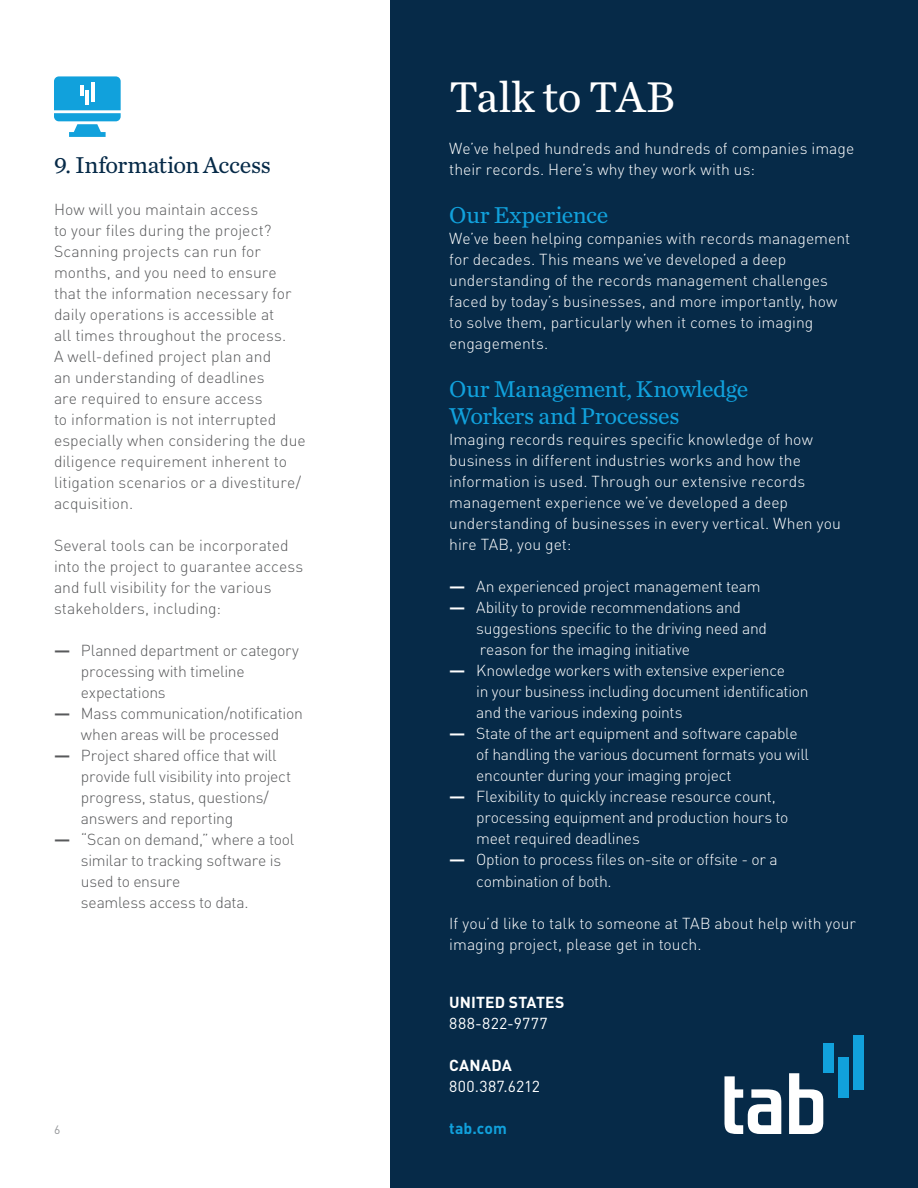
<style>
.page{position:relative;width:918px;height:1188px;background:#fff}
.page>*{position:absolute;margin:0;border:0;box-sizing:border-box;transform-origin:0 0}
.t1{font:45px "Chronicle Text G2";letter-spacing:-.01em;color:#fff}
.t2{font:24px/27px "Chronicle Text G2";letter-spacing:-.015em;color:#11a1dc}
.t3{font:24px "Chronicle Text G2";letter-spacing:-.015em;color:#062a48}
.t4{font:300 15.75px/21px "DIN Pro";color:#fff}
.t5{font:300 15.75px/21px "DIN Pro";color:#58595b}
.t6{font:300 15.75px/21.6px "DIN Pro";letter-spacing:-.02em;color:#fff}
.t7{font:15.75px "DIN Pro";letter-spacing:.02em;color:#fff}
.t8{font:700 15.75px "DIN Pro";letter-spacing:.01em;color:#fff}
.t9{font:700 15.75px "DIN Pro";letter-spacing:.005em;color:#11a1dc}
.t10{font:12px "DIN Pro";color:#939598}
.s1{font-weight:700}
</style>
<div class="page">
<div style="left:391px;top:0;width:527px;height:1188px;background:#062a48"></div>
<svg style="left:724px;top:1076px;width:57px;height:58px"></svg>
<svg style="left:789px;top:1073px;width:34px;height:61px"></svg>
<div style="left:823px;top:1043px;width:10px;height:30px;background:#11a1dc"></div>
<div style="left:839px;top:1057px;width:10px;height:41px;background:#11a1dc"></div>
<div style="left:854px;top:1035px;width:10px;height:54px;background:#11a1dc"></div>
<svg style="left:54px;top:76px;width:67px;height:61px"></svg>
<hr style="left:80px;top:85px;width:4px;height:11px;background:#fff">
<hr style="left:86px;top:90px;width:3px;height:14px;background:#fff">
<hr style="left:91px;top:82px;width:3px;height:19px;background:#fff">
<h2 class="t3" style="left:54px;top:147px;width:218px">9. Information Access</h2>
<p class="t5" style="left:54px;top:198px;width:253px">How will you maintain access<br>to your files during the project?<br>Scanning projects can run for months, and you need to ensure that the information necessary for daily operations is accessible at<br>all times throughout the process.<br>A well-defined project plan and<br>an understanding of deadlines<br>are required to ensure access<br>to information is not interrupted especially when considering the due diligence requirement inherent to litigation scenarios or a divestiture/ acquisition.</p>
<p class="t5" style="left:54px;top:534px;width:251px">Several tools can be incorporated into the project to guarantee access and full visibility for the various stakeholders, including:</p>
<p class="t5" style="left:81px;top:639px;width:220px;text-indent:-27px"><span class="s1">—</span> Planned department or category processing with timeline expectations</p>
<p class="t5" style="left:54px;top:702px;width:251px;text-align:center"><span class="s1">—</span> Mass communication/notification when areas will be processed</p>
<p class="t5" style="left:81px;top:744px;width:212px;text-indent:-27px"><span class="s1">—</span> Project shared office that will provide full visibility into project progress, status, questions/ answers and reporting</p>
<p class="t5" style="left:81px;top:828px;width:215px;text-indent:-27px"><span class="s1">—</span> “Scan on demand,” where a tool similar to tracking software is used to ensure<br>seamless access to data.</p>
<p class="t10" style="left:54px;top:1121px;width:8px">6</p>
<h1 class="t1" style="left:449px;top:63px;width:227px">Talk to TAB</h1>
<p class="t4" style="left:449px;top:137px;width:407px">We’ve helped hundreds and hundreds of companies image their records. Here’s why they work with us:</p>
<h2 class="t2" style="left:449px;top:201px;width:161px">Our Experience</h2>
<p class="t4" style="left:449px;top:227px;width:402px">We’ve been helping companies with records management for decades. This means we’ve developed a deep understanding of the records management challenges faced by today’s businesses, and more importantly, how to solve them, particularly when it comes to imaging engagements.</p>
<h2 class="t2" style="left:449px;top:375px;width:301px">Our Management, Knowledge<br>Workers and Processes</h2>
<p class="t4" style="left:449px;top:428px;width:393px">Imaging records requires specific knowledge of how business in different industries works and how the information is used. Through our extensive records management experience we’ve developed a deep understanding of businesses in every vertical. When you hire TAB, you get:</p>
<p class="t4" style="left:449px;top:575px;width:313px"><span class="s1">—</span> An experienced project management team</p>
<p class="t4" style="left:476px;top:596px;width:292px;text-indent:-27px"><span class="s1">—</span> Ability to provide recommendations and suggestions specific to the driving need and reason for the imaging initiative</p>
<p class="t4" style="left:476px;top:659px;width:334px;text-indent:-27px"><span class="s1">—</span> Knowledge workers with extensive experience<br>in your business including document identification and the various indexing points</p>
<p class="t4" style="left:476px;top:722px;width:334px;text-indent:-27px"><span class="s1">—</span> State of the art equipment and software capable of handling the various document formats you will encounter during your imaging project</p>
<p class="t4" style="left:476px;top:785px;width:314px;text-indent:-27px"><span class="s1">—</span> Flexibility to quickly increase resource count, processing equipment and production hours to meet required deadlines</p>
<p class="t6" style="left:476px;top:847px;width:303px;text-indent:-27px"><span class="s1">—</span> Option to process files on-site or offsite - or a combination of both.</p>
<p class="t4" style="left:449px;top:911px;width:408px">If you’d like to talk to someone at TAB about help with your imaging project, please get in touch.</p>
<p class="t8" style="left:449px;top:989px;width:117px">UNITED STATES</p>
<p class="t7" style="left:449px;top:1011px;width:100px">888-822-9777</p>
<p class="t8" style="left:449px;top:1052px;width:64px">CANADA</p>
<p class="t7" style="left:449px;top:1074px;width:92px">800.387.6212</p>
<p class="t9" style="left:449px;top:1115px;width:59px">tab.com</p>
</div>
